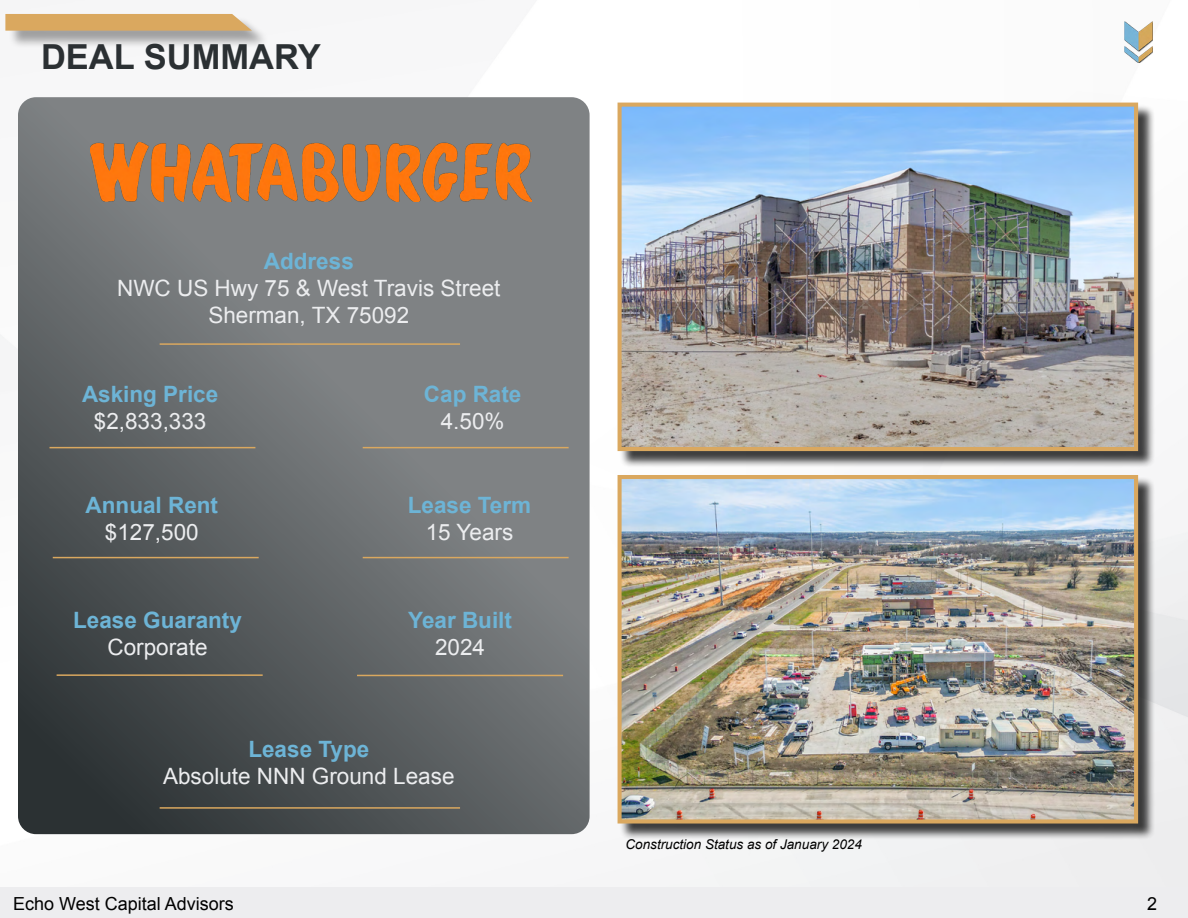
<style>
.page{position:relative;width:1188px;height:918px;background:#fff}
.page>*{position:absolute;margin:0;border:0;box-sizing:border-box;transform-origin:0 0}
.Headers{font:700 34.5px "Arial";color:#2b3033}
.Text{font:22.5px "Arial";color:#ecedef}
.Text-2{font:700 22.5px/27px "Arial";color:#6db4d6;text-align:center}
.t1{font:18px "Arial";color:#000}
.t2{font:italic 13.5px "Arial";color:#000}
.s1{font-weight:400;color:#ecedef}
</style>
<div class="page">
<img style="left:1123px;top:19px;width:31px;height:46px">
<div style="left:8px;top:16px;width:261px;height:33px;background:#000;opacity:.35"></div>
<svg style="left:5px;top:14px;width:247px;height:17px;background:#d9aa66"></svg>
<svg style="left:18px;top:97px;width:572px;height:737px;background:#676b6d"></svg>
<hr style="left:50px;top:447px;width:205px;height:1px;background:#daa85f">
<hr style="left:160px;top:343px;width:300px;height:2px;background:#daa85f">
<img style="left:90px;top:143px;width:441px;height:58px">
<hr style="left:53px;top:557px;width:206px;height:1px;background:#daa85f">
<hr style="left:357px;top:675px;width:206px;height:1px;background:#daa85f">
<hr style="left:363px;top:447px;width:206px;height:1px;background:#daa85f">
<hr style="left:363px;top:557px;width:206px;height:1px;background:#daa85f">
<hr style="left:57px;top:674px;width:206px;height:2px;background:#daa85f">
<div style="left:619px;top:477px;width:536px;height:364px;background:#000;opacity:.75"></div>
<img style="left:623px;top:480px;width:510px;height:339px">
<div style="left:618px;top:475px;width:520px;height:349px;border:4px solid #daa85f"></div>
<div style="left:619px;top:104px;width:536px;height:364px;background:#000;opacity:.75"></div>
<img style="left:623px;top:108px;width:510px;height:338px">
<div style="left:618px;top:103px;width:520px;height:348px;border:4px solid #daa85f"></div>
<hr style="left:160px;top:807px;width:300px;height:2px;background:#daa85f">
<div style="left:0;top:887px;width:1188px;height:31px;background:#ededef"></div>
<p class="Headers" style="left:41px;top:34px;width:281px">DEAL SUMMARY</p>
<p class="Text-2" style="left:264px;top:248px;width:92px">Address</p>
<p class="Text" style="left:117px;top:273px;width:385px">NWC US Hwy 75 &amp; West Travis Street</p>
<p class="Text" style="left:208px;top:300px;width:202px">Sherman, TX 75092</p>
<p class="Text-2" style="left:82px;top:382px;width:138px">Asking Price <span class="s1">$2,833,333</span></p>
<p class="Text-2" style="left:424px;top:382px;width:99px">Cap Rate<br><span class="s1">4.50%</span></p>
<p class="Text-2" style="left:86px;top:493px;width:134px">Annual Rent</p>
<p class="Text" style="left:105px;top:518px;width:95px">$127,500</p>
<p class="Text-2" style="left:73px;top:607px;width:170px">Lease Guaranty</p>
<p class="Text" style="left:108px;top:632px;width:102px">Corporate</p>
<p class="Text-2" style="left:408px;top:493px;width:125px">Lease Term</p>
<p class="Text" style="left:426px;top:518px;width:89px">15 Years</p>
<p class="Text-2" style="left:408px;top:607px;width:105px">Year Built</p>
<p class="Text" style="left:435px;top:632px;width:52px">2024</p>
<p class="Text-2" style="left:248px;top:736px;width:122px">Lease Type</p>
<p class="Text" style="left:163px;top:761px;width:293px">Absolute NNN Ground Lease</p>
<p class="t2" style="left:626px;top:836px;width:238px">Construction Status as of January 2024</p>
<p class="t1" style="left:13px;top:891px;width:222px">Echo West Capital Advisors</p>
<p class="t1" style="left:1147px;top:891px;width:12px">2</p>
</div>
